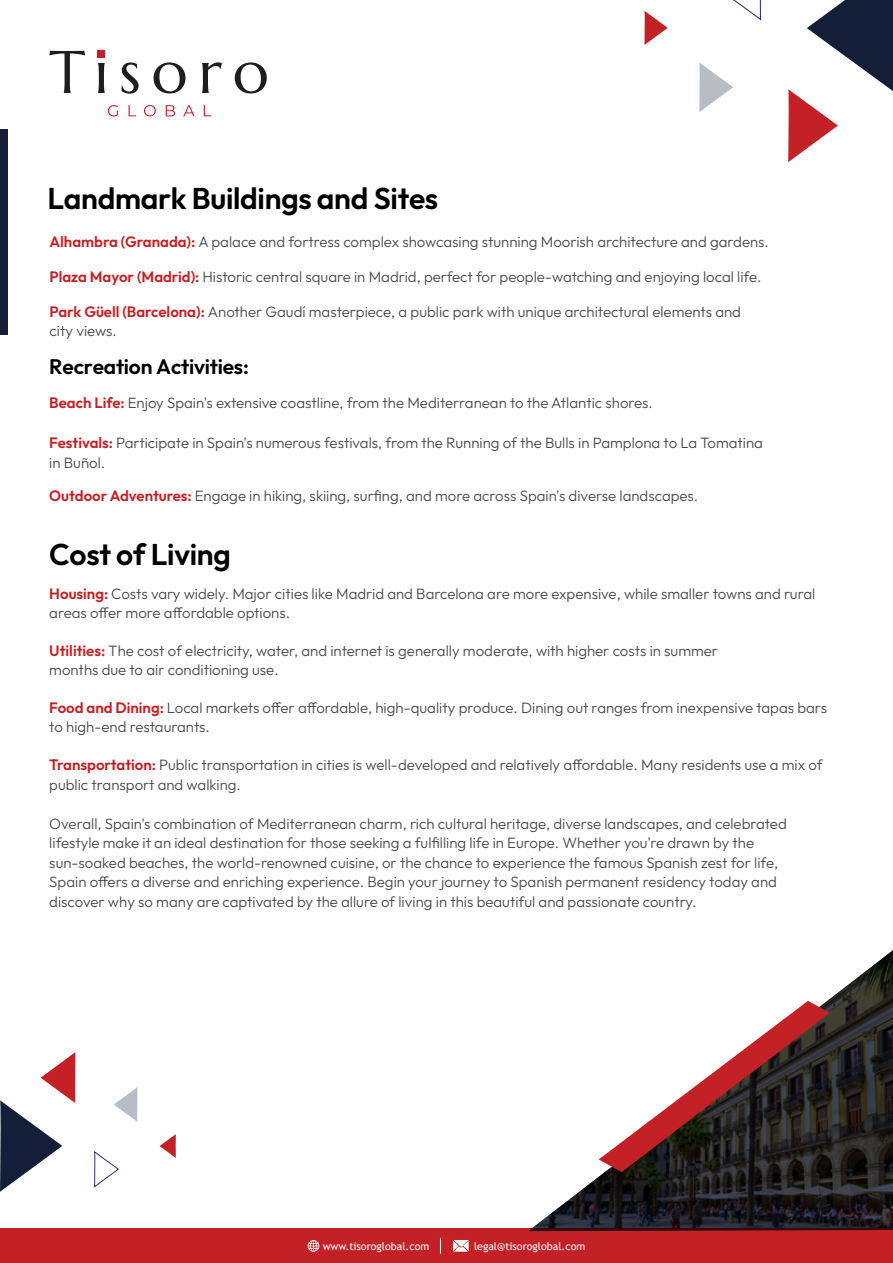
<style>
.page{position:relative;width:893px;height:1263px;background:#fff}
.page>*{position:absolute;margin:0;border:0;box-sizing:border-box;transform-origin:0 0}
.t1{font:600 30px "Outfit";letter-spacing:-.01em;color:#000}
.t2{font:600 21px "Outfit";letter-spacing:-.01em;color:#000}
.t3{font:300 15px/19.5px "Outfit";color:#49494a}
.t4{font:10.65px "Trebuchet MS";color:#fff}
.s1{font-weight:600;color:#c42126}
</style>
<div class="page">
<svg style="left:108px;top:105px;width:103px;height:11px"></svg>
<svg style="left:49px;top:51px;width:218px;height:43px"></svg>
<div style="left:98px;top:50px;width:7px;height:8px;background:#c52026"></div>
<div style="left:0;top:1229px;width:893px;height:34px;background:#c42126"></div>
<svg style="left:308px;top:1240px;width:11px;height:12px"></svg>
<svg style="left:453px;top:1240px;width:16px;height:12px"></svg>
<div style="left:0;top:129px;width:8px;height:205px;background:#131f38"></div>
<svg style="left:788px;top:0;width:105px;height:162px"></svg>
<svg style="left:699px;top:62px;width:34px;height:50px"></svg>
<svg style="left:733px;top:0;width:29px;height:21px"></svg>
<svg style="left:644px;top:11px;width:24px;height:34px"></svg>
<svg style="left:0;top:1052px;width:75px;height:140px"></svg>
<svg style="left:114px;top:1087px;width:23px;height:35px"></svg>
<svg style="left:94px;top:1151px;width:25px;height:37px"></svg>
<svg style="left:160px;top:1134px;width:16px;height:24px"></svg>
<svg style="left:528px;top:950px;width:365px;height:281px"></svg>
<svg style="left:599px;top:1001px;width:231px;height:171px"></svg>
<h1 class="t1" style="left:47px;top:179px;width:392px">Landmark Buildings and Sites</h1>
<p class="t3" style="left:50px;top:232px;width:721px"><span class="s1">Alhambra (Granada):</span> A palace and fortress complex showcasing stunning Moorish architecture and gardens.</p>
<p class="t3" style="left:50px;top:268px;width:713px"><span class="s1">Plaza Mayor (Madrid):</span> Historic central square in Madrid, perfect for people-watching and enjoying local life.</p>
<p class="t3" style="left:50px;top:302px;width:693px"><span class="s1">Park Güell (Barcelona):</span> Another Gaudí masterpiece, a public park with unique architectural elements and city views.</p>
<h2 class="t2" style="left:49px;top:353px;width:201px">Recreation Activities:</h2>
<p class="t3" style="left:49px;top:393px;width:605px"><span class="s1">Beach Life:</span> Enjoy Spain's extensive coastline, from the Mediterranean to the Atlantic shores.</p>
<p class="t3" style="left:49px;top:434px;width:715px"><span class="s1">Festivals:</span> Participate in Spain's numerous festivals, from the Running of the Bulls in Pamplona to La Tomatina in Buñol.</p>
<p class="t3" style="left:49px;top:486px;width:650px"><span class="s1">Outdoor Adventures:</span> Engage in hiking, skiing, surfing, and more across Spain's diverse landscapes.</p>
<h1 class="t1" style="left:49px;top:534px;width:183px">Cost of Living</h1>
<p class="t3" style="left:49px;top:584px;width:767px"><span class="s1">Housing:</span> Costs vary widely. Major cities like Madrid and Barcelona are more expensive, while smaller towns and rural areas offer more affordable options.</p>
<p class="t3" style="left:49px;top:641px;width:670px"><span class="s1">Utilities:</span> The cost of electricity, water, and internet is generally moderate, with higher costs in summer months due to air conditioning use.</p>
<p class="t3" style="left:49px;top:698px;width:779px"><span class="s1">Food and Dining:</span> Local markets offer affordable, high-quality produce. Dining out ranges from inexpensive tapas bars to high-end restaurants.</p>
<p class="t3" style="left:49px;top:755px;width:775px"><span class="s1">Transportation:</span> Public transportation in cities is well-developed and relatively affordable. Many residents use a mix of public transport and walking.</p>
<p class="t3" style="left:49px;top:814px;width:739px">Overall, Spain's combination of Mediterranean charm, rich cultural heritage, diverse landscapes, and celebrated lifestyle make it an ideal destination for those seeking a fulfilling life in Europe. Whether you're drawn by the sun-soaked beaches, the world-renowned cuisine, or the chance to experience the famous Spanish zest for life, Spain offers a diverse and enriching experience. Begin your journey to Spanish permanent residency today and discover why so many are captivated by the allure of living in this beautiful and passionate country.</p>
<p class="t4" style="left:323px;top:1239px;width:108px">www.tisoroglobal.com</p>
<p class="t4" style="left:474px;top:1239px;width:113px">legal@tisoroglobal.com</p>
</div>
